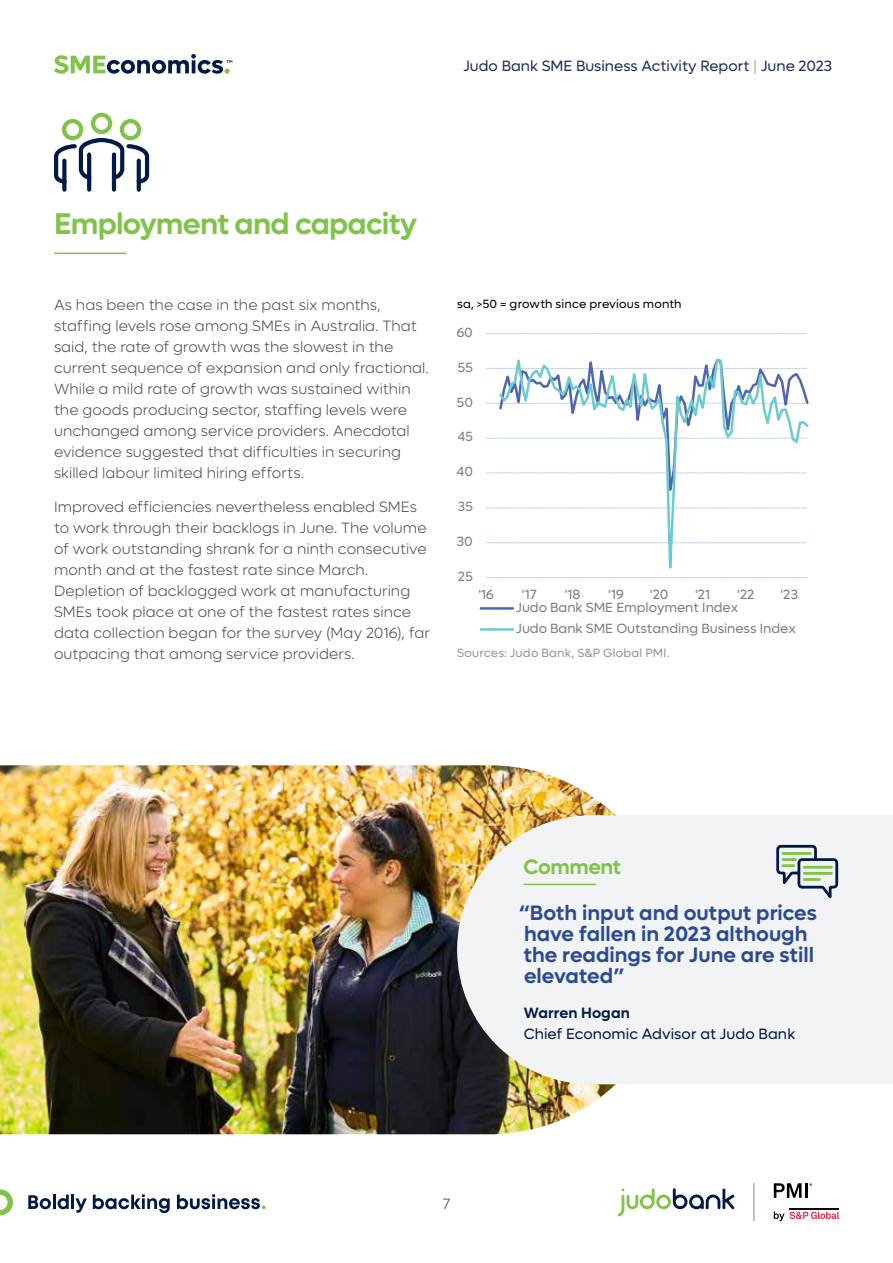
<style>
.page{position:relative;width:893px;height:1263px;background:#fff}
.page>*{position:absolute;margin:0;border:0;box-sizing:border-box;transform-origin:0 0}
.t1{font:600 30px "Lufga JB";letter-spacing:-.025em;color:#7fc349}
.t2{font:600 21px/21px "Lufga JB";color:#2a4a94}
.t3{font:600 21px "Lufga JB";letter-spacing:-.025em;color:#7fc349}
.t4{font:300 15px/21px "Lufga JB";letter-spacing:.005em;color:#4d4d4f}
.t5{font:15px "Lufga JB";color:#1f315b}
.t6{font:15px "Lufga JB";letter-spacing:.005em;color:#001a48}
.t7{font:600 15px "Lufga JB";letter-spacing:.01em;color:#001a48}
.t8{font:13.5px/21.1px "Lufga JB";letter-spacing:-.005em;color:#7f7f7f}
.t9{font:12px "Lufga JB";letter-spacing:.015em;color:#000}
.t10{font:12px "Lufga JB";letter-spacing:.015em;color:#939598}
.s1{color:#92ca62}
</style>
<div class="page">
<svg style="left:0;top:1189px;width:13px;height:26px"></svg>
<svg style="left:28px;top:1195px;width:23px;height:14px"></svg>
<hr style="left:53px;top:1194px;width:3px;height:15px;background:#001a48">
<svg style="left:58px;top:1194px;width:11px;height:15px"></svg>
<hr style="left:71px;top:1194px;width:3px;height:15px;background:#001a48">
<svg style="left:75px;top:1198px;width:12px;height:15px"></svg>
<svg style="left:93px;top:1194px;width:77px;height:19px"></svg>
<svg style="left:177px;top:1194px;width:89px;height:15px"></svg>
<svg style="left:54px;top:54px;width:178px;height:20px"></svg>
<svg style="left:617px;top:1188px;width:117px;height:28px"></svg>
<hr style="left:753px;top:1183px;width:1px;height:38px;background:#708597">
<svg style="left:774px;top:1211px;width:65px;height:10px"></svg>
<hr style="left:789px;top:1208px;width:50px;height:1px;background:#000">
<svg style="left:774px;top:1183px;width:28px;height:15px"></svg>
<hr style="left:805px;top:1183px;width:3px;height:15px;background:#000">
<hr style="left:54px;top:253px;width:72px;height:1px;background:#7fc349">
<img style="left:0;top:765px;width:616px;height:369px">
<svg style="left:54px;top:112px;width:96px;height:80px"></svg>
<svg style="left:457px;top:815px;width:436px;height:269px;fill:#f1f3f4"></svg>
<hr style="left:524px;top:884px;width:72px;height:1px;background:#7fc349">
<svg style="left:775px;top:843px;width:64px;height:62px"></svg>
<svg style="left:486px;top:333px;width:321px;height:1px"></svg>
<svg style="left:497px;top:358px;width:311px;height:220px"></svg>
<hr style="left:481px;top:607px;width:32px;height:3px;background:#4e67b0">
<hr style="left:481px;top:628px;width:32px;height:3px;background:#6ccad0">
<p class="t5" style="left:463px;top:57px;width:370px">Judo Bank SME Business Activity Report <span class="s1">|</span> June 2023</p>
<h1 class="t1" style="left:54px;top:206px;width:365px">Employment and capacity</h1>
<p class="t4" style="left:54px;top:295px;width:376px">As has been the case in the past six months, staffing levels rose among SMEs in Australia. That said, the rate of growth was the slowest in the current sequence of expansion and only fractional.<br>While a mild rate of growth was sustained within the goods producing sector, staffing levels were unchanged among service providers. Anecdotal evidence suggested that difficulties in securing skilled labour limited hiring efforts.</p>
<p class="t4" style="left:54px;top:497px;width:377px">Improved efficiencies nevertheless enabled SMEs to work through their backlogs in June. The volume of work outstanding shrank for a ninth consecutive month and at the fastest rate since March.<br>Depletion of backlogged work at manufacturing SMEs took place at one of the fastest rates since data collection began for the survey (May 2016), far outpacing that among service providers.</p>
<p class="t9" style="left:457px;top:297px;width:226px">sa, &gt;50 = growth since previous month</p>
<p class="t8" style="left:457px;top:322px;width:18px">60</p>
<p class="t8" style="left:457px;top:357px;width:17px">55</p>
<p class="t8" style="left:457px;top:391px;width:18px">50</p>
<p class="t8" style="left:457px;top:426px;width:17px">45</p>
<p class="t8" style="left:456px;top:461px;width:18px">40</p>
<p class="t8" style="left:457px;top:496px;width:17px">35</p>
<p class="t8" style="left:457px;top:531px;width:18px">30</p>
<p class="t8" style="left:458px;top:566px;width:17px">25</p>
<p class="t8" style="left:478px;top:584px;width:17px">'16</p>
<p class="t8" style="left:522px;top:584px;width:16px">'17</p>
<p class="t8" style="left:565px;top:584px;width:17px">'18</p>
<p class="t8" style="left:608px;top:584px;width:17px">'19</p>
<p class="t8" style="left:650px;top:584px;width:20px">'20</p>
<p class="t8" style="left:695px;top:584px;width:17px">'21</p>
<p class="t8" style="left:737px;top:584px;width:19px">'22</p>
<p class="t8" style="left:780px;top:584px;width:19px">'23</p>
<p class="t8" style="left:516px;top:596px;width:281px">Judo Bank SME Employment Index<br>Judo Bank SME Outstanding Business Index</p>
<p class="t10" style="left:457px;top:646px;width:214px">Sources: Judo Bank, S&amp;P Global PMI.</p>
<p class="t4" style="left:443px;top:1193px;width:9px">7</p>
<h2 class="t3" style="left:524px;top:855px;width:99px">Comment</h2>
<h2 class="t2" style="left:519px;top:902px;width:300px">“Both input and output prices have fallen in 2023 although the readings for June are still elevated”</h2>
<p class="t7" style="left:524px;top:1004px;width:108px">Warren Hogan</p>
<p class="t6" style="left:524px;top:1025px;width:273px">Chief Economic Advisor at Judo Bank</p>
</div>
